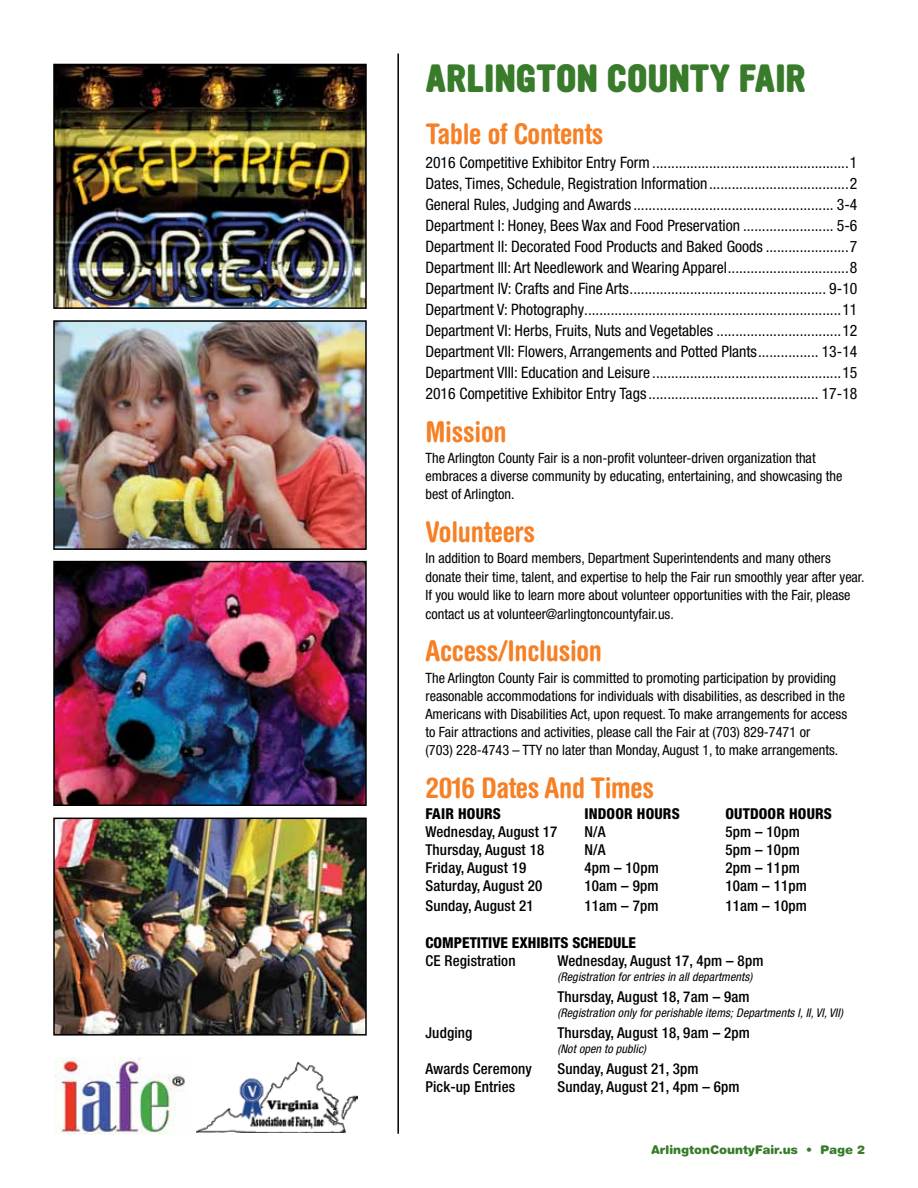
<style>
.page{position:relative;width:918px;height:1188px;background:#fff}
.page>*{position:absolute;margin:0;border:0;box-sizing:border-box;transform-origin:0 0}
.t1{font:800 34.5px "YWFT Ultramagnetic";letter-spacing:.005em;color:#387c2b}
.t2{font:700 condensed 28.5px "Helvetica Rounded";letter-spacing:-.01em;color:#f58025}
.t3{font:condensed 15.75px/21px "Helvetica Neue";color:#000;text-align:justify}
.t4{font:500 condensed 15px "Helvetica Neue";letter-spacing:.01em;color:#000}
.t5{font:800 condensed 15px "Helvetica Neue";color:#000}
.t6{font:condensed 14.25px/18.1px "Helvetica Neue";color:#000}
.t7{font:italic condensed 12px "Helvetica Neue";letter-spacing:.01em;color:#000}
.t8{font:900 12px "Helvetica Rounded";color:#387c2b}
</style>
<div class="page">
<hr style="left:397px;top:54px;width:2px;height:1079px;background:#000">
<img style="left:54px;top:1058px;width:131px;height:77px">
<img style="left:196px;top:1062px;width:161px;height:70px">
<img style="left:56px;top:67px;width:308px;height:239px">
<div style="left:53px;top:64px;width:314px;height:245px;border:2px solid #000"></div>
<img style="left:56px;top:564px;width:308px;height:239px">
<div style="left:53px;top:561px;width:314px;height:245px;border:2px solid #000"></div>
<img style="left:56px;top:323px;width:308px;height:224px">
<div style="left:53px;top:320px;width:314px;height:230px;border:2px solid #000"></div>
<img style="left:56px;top:821px;width:308px;height:212px">
<div style="left:53px;top:818px;width:314px;height:218px;border:2px solid #000"></div>
<h1 class="t1" style="left:426px;top:53px;width:382px">ARLINGTON COUNTY FAIR</h1>
<h2 class="t2" style="left:426px;top:116px;width:179px">Table of Contents</h2>
<p class="t3" style="left:425px;top:152px;width:434px">2016 Competitive Exhibitor Entry Form ....................................................1<br>Dates, Times, Schedule, Registration Information.....................................2<br>General Rules, Judging and Awards ..................................................... 3-4<br>Department I: Honey, Bees Wax and Food Preservation ........................ 5-6<br>Department II : Decorated Food Products and Baked Goods ......................7<br>Department III: Art Needlework and Wearing Apparel................................8<br>Department IV: Crafts and Fine Arts.................................................... 9-10<br>Department V: Photography....................................................................11<br>Department VI: Herbs, Fruits, Nuts and Vegetables .................................12<br>Department VII : Flowers, Arrangements and Potted Plants................ 13-14<br>Department VIII: Education and Leisure ..................................................15<br>2016 Competitive Exhibitor Entry Tags ............................................. 17-18</p>
<h2 class="t2" style="left:426px;top:414px;width:83px">Mission</h2>
<p class="t6" style="left:426px;top:449px;width:418px">The Arlington County Fair is a non-profit volunteer-driven organization that embraces a diverse community by educating, entertaining, and showcasing the best of Arlington.</p>
<h2 class="t2" style="left:426px;top:514px;width:111px">Volunteers</h2>
<p class="t6" style="left:426px;top:549px;width:441px">In addition to Board members, Department Superintendents and many others donate their time, talent, and expertise to help the Fair run smoothly year after year.<br>If you would like to learn more about volunteer opportunities with the Fair, please contact us at volunteer@arlingtoncountyfair.us.</p>
<h2 class="t2" style="left:426px;top:634px;width:178px">Access/Inclusion</h2>
<p class="t6" style="left:426px;top:668px;width:423px">The Arlington County Fair is committed to promoting participation by providing reasonable accommodations for individuals with disabilities, as described in the Americans with Disabilities Act, upon request. To make arrangements for access to Fair attractions and activities, please call the Fair at (703) 829-7471 or<br>(703) 228-4743 – TTY no later than Monday, August 1, to make arrangements.</p>
<h2 class="t2" style="left:426px;top:770px;width:230px">2016 Dates And Times</h2>
<p class="t5" style="left:426px;top:804px;width:77px">FAIR HOURS</p>
<p class="t5" style="left:585px;top:804px;width:32px">INDOOR</p>
<p class="t5" style="left:637px;top:804px;width:17px">HOURS</p>
<p class="t5" style="left:726px;top:804px;width:43px">OUTDOOR</p>
<p class="t5" style="left:789px;top:804px;width:19px">HOURS</p>
<p class="t4" style="left:426px;top:823px;width:133px">Wednesday, August 17</p>
<p class="t4" style="left:585px;top:823px;width:23px">N/A</p>
<p class="t4" style="left:726px;top:823px;width:76px">5pm – 10pm</p>
<p class="t4" style="left:426px;top:841px;width:120px">Thursday, August 18</p>
<p class="t4" style="left:585px;top:841px;width:23px">N/A</p>
<p class="t4" style="left:726px;top:841px;width:76px">5pm – 10pm</p>
<p class="t4" style="left:426px;top:859px;width:102px">Friday, August 19</p>
<p class="t4" style="left:585px;top:859px;width:76px">4pm – 10pm</p>
<p class="t4" style="left:726px;top:859px;width:76px">2pm – 11pm</p>
<p class="t4" style="left:426px;top:877px;width:118px">Saturday, August 20</p>
<p class="t4" style="left:585px;top:877px;width:76px">10am – 9pm</p>
<p class="t4" style="left:726px;top:877px;width:83px">10am – 11pm</p>
<p class="t4" style="left:426px;top:896px;width:110px">Sunday, August 21</p>
<p class="t4" style="left:585px;top:896px;width:76px">11am – 7pm</p>
<p class="t4" style="left:726px;top:896px;width:83px">11am – 10pm</p>
<p class="t5" style="left:426px;top:934px;width:212px">COMPETITIVE EXHIBITS SCHEDULE</p>
<p class="t4" style="left:426px;top:952px;width:92px">CE Registration</p>
<p class="t4" style="left:558px;top:952px;width:207px">Wednesday, August 17, 4pm – 8pm</p>
<p class="t7" style="left:558px;top:970px;width:196px">(Registration for entries in all departments)</p>
<p class="t4" style="left:558px;top:988px;width:194px">Thursday, August 18, 7am – 9am</p>
<p class="t7" style="left:558px;top:1006px;width:287px">(Registration only for perishable items; Departments I, II, VI, VII)</p>
<p class="t4" style="left:426px;top:1024px;width:48px">Judging</p>
<p class="t4" style="left:558px;top:1024px;width:194px">Thursday, August 18, 9am – 2pm</p>
<p class="t7" style="left:558px;top:1042px;width:90px">(Not open to public)</p>
<p class="t4" style="left:426px;top:1060px;width:108px">Awards Ceremony</p>
<p class="t4" style="left:558px;top:1060px;width:143px">Sunday, August 21, 3pm</p>
<p class="t4" style="left:426px;top:1078px;width:91px">Pick-up Entries</p>
<p class="t4" style="left:558px;top:1078px;width:184px">Sunday, August 21, 4pm – 6pm</p>
<p class="t8" style="left:652px;top:1142px;width:215px">ArlingtonCountyFair.us • Page 2</p>
</div>
